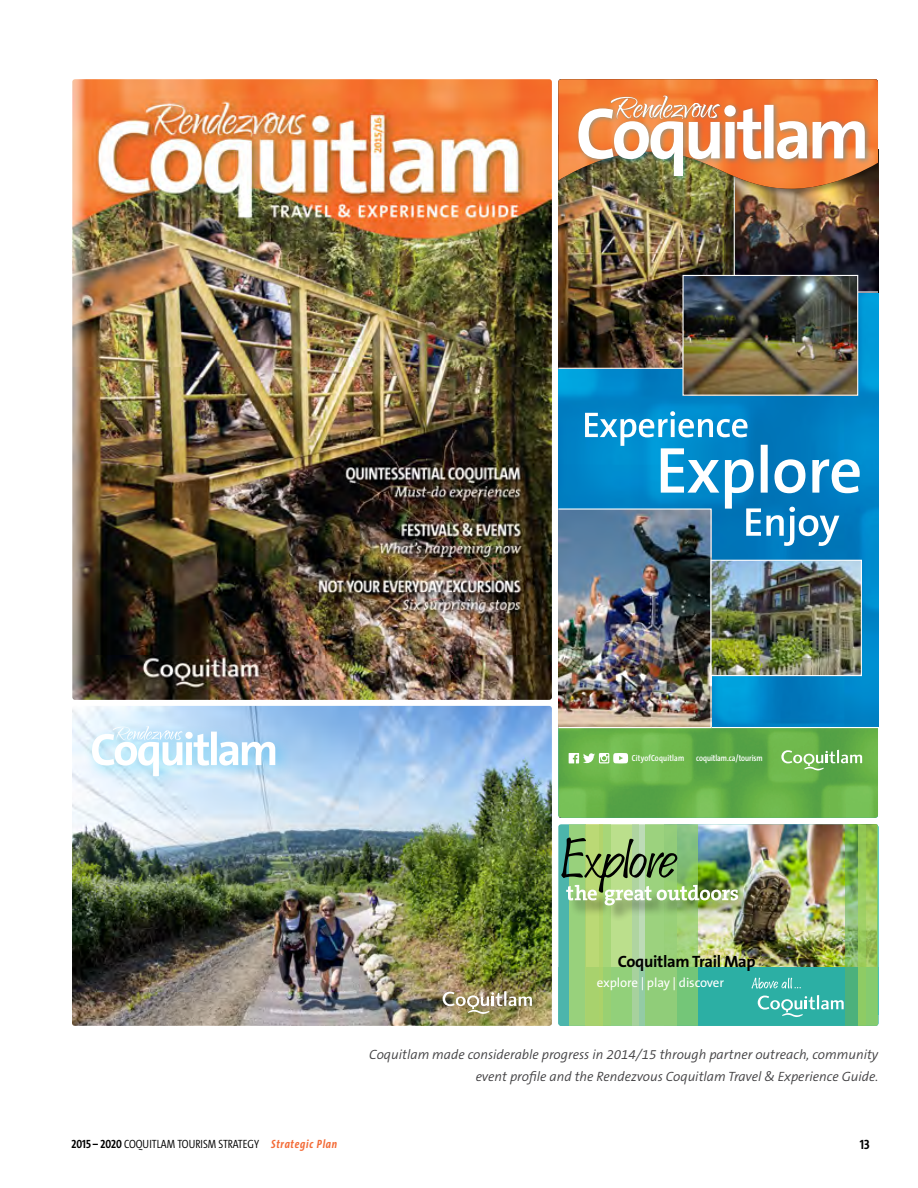
<style>
.page{position:relative;width:918px;height:1188px;background:#fff}
.page>*{position:absolute;margin:0;border:0;box-sizing:border-box;transform-origin:0 0}
.t1{font:700 16.5px "The Sans B7";letter-spacing:-.02em;color:#000}
.t2{font:italic 300 13.5px/22.5px "The Sans B4";color:#414042;text-align:right}
.t3{font:700 13.5px "The Sans Cd LF7";color:#000}
.t4{font:13.05px "The Sans B5 Plain";letter-spacing:-.01em;color:#fff}
.t5{font:300 12px "The Sans Cd LF4";color:#000}
.t6{font:600 8.85px "The Sans Cd LF6";letter-spacing:.005em;color:#fff}
.s1{font-family:"The Sans Cd LF7";font-weight:700}
.s2{font-family:"The Sans Cd LF7 i";font-weight:700;font-style:italic;color:#f36c38}
</style>
<div class="page">
<img style="left:72px;top:79px;width:480px;height:621px">
<img style="left:72px;top:706px;width:480px;height:320px">
<div style="left:438px;top:987px;width:101px;height:35px;background:#000;opacity:.4"></div>
<svg style="left:443px;top:991px;width:89px;height:23px;background:#aaa17e"></svg>
<div style="left:106px;top:719px;width:91px;height:37px;background:#00b6f1;opacity:.4"></div>
<div style="left:84px;top:724px;width:208px;height:68px;background:#00b6f1;opacity:.4"></div>
<svg style="left:92px;top:726px;width:183px;height:50px"></svg>
<img style="left:559px;top:79px;width:319px;height:739px">
<hr style="left:878px;top:824px;width:1px;height:191px;background:#00afaa">
<img style="left:558px;top:824px;width:320px;height:202px">
<p class="t6" style="left:632px;top:754px;width:54px">CityofCoquitlam</p>
<p class="t6" style="left:696px;top:754px;width:68px">coquitlam.ca/tourism</p>
<p class="t1" style="left:618px;top:953px;width:139px">Coquitlam Trail Map</p>
<p class="t4" style="left:597px;top:976px;width:129px">explore | play | discover</p>
<p class="t2" style="left:369px;top:1043px;width:511px">Coquitlam made considerable progress in 2014/15 through partner outreach, community event profile and the Rendezvous Coquitlam Travel &amp; Experience Guide.</p>
<p class="t5" style="left:71px;top:1139px;width:267px"><span class="s1">2015 – 2020</span> COQUITLAM TOURISM STRATEGY <span class="s2">Strategic Plan</span></p>
<p class="t3" style="left:860px;top:1138px;width:11px">13</p>
</div>
